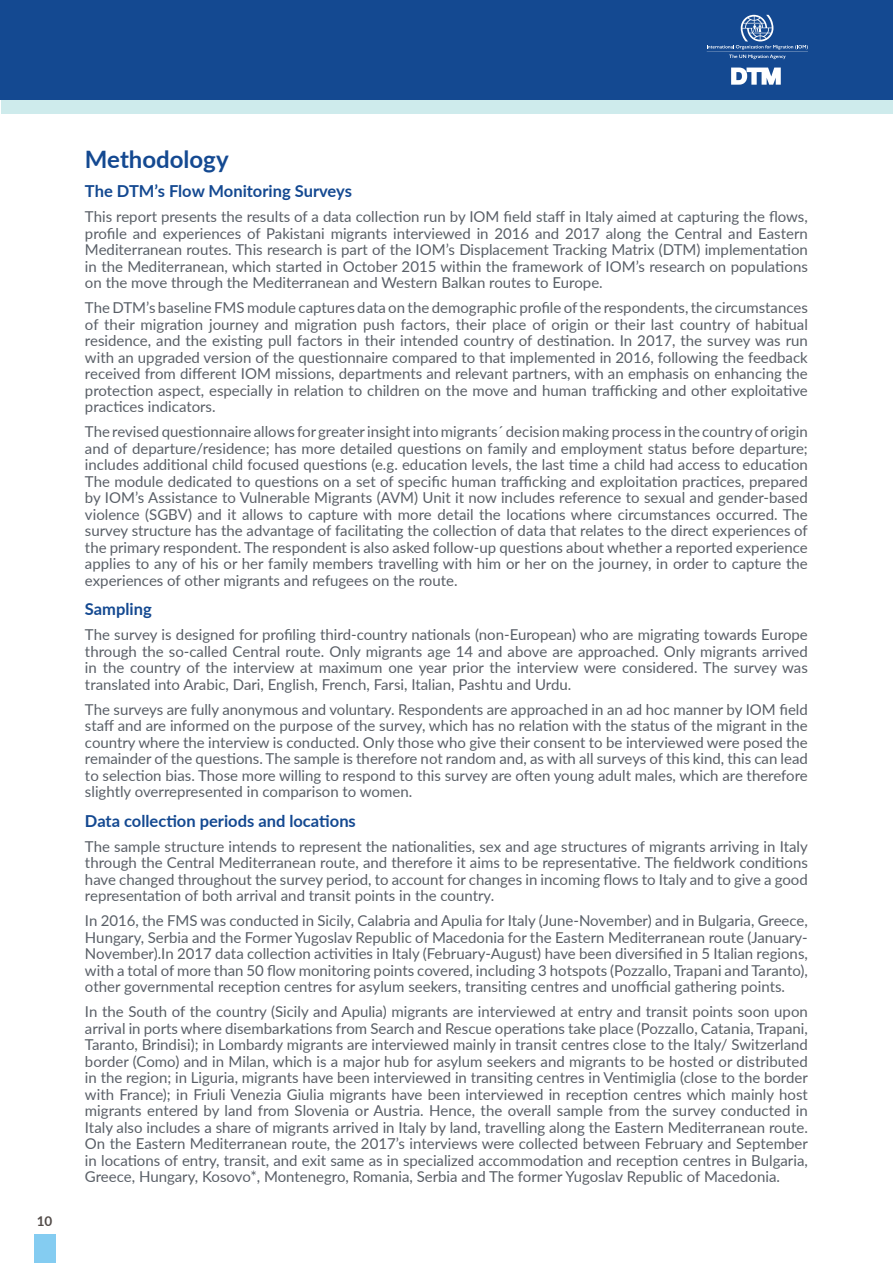
<style>
.page{position:relative;width:893px;height:1263px;background:#fff}
.page>*{position:absolute;margin:0;border:0;box-sizing:border-box;transform-origin:0 0}
.t1{font:700 24px "Lato";color:#144991}
.t2{font:700 16.5px "Lato";color:#144991}
.t3{font:15px/16.5px "Lato";color:#595f67;text-align:justify}
.t4{font:700 13.5px "Lato";color:#524b48}
</style>
<div class="page">
<div style="left:34px;top:1234px;width:21px;height:29px;background:#84ccf1"></div>
<div style="left:1px;top:41px;width:892px;height:72px;background:#ceebec"></div>
<div style="left:0;top:0;width:893px;height:100px;background:#144991"></div>
<svg style="left:707px;top:15px;width:101px;height:44px"></svg>
<svg style="left:731px;top:68px;width:50px;height:17px"></svg>
<p class="t4" style="left:37px;top:1211px;width:17px">10</p>
<h1 class="t1" style="left:85px;top:141px;width:145px">Methodology</h1>
<p class="t2" style="left:85px;top:179px;width:268px">The DTM’s Flow Monitoring Surveys</p>
<p class="t3" style="left:85px;top:208px;width:724px">This report presents the results of a data collection run by IOM field staff in Italy aimed at capturing the flows, profile and experiences of Pakistani migrants interviewed in 2016 and 2017 along the Central and Eastern Mediterranean routes. This research is part of the IOM’s Displacement Tracking Matrix (DTM) implementation in the Mediterranean, which started in October 2015 within the framework of IOM’s research on populations on the move through the Mediterranean and Western Balkan routes to Europe.</p>
<p class="t3" style="left:85px;top:299px;width:724px">The DTM’s baseline FMS module captures data on the demographic profile of the respondents, the circumstances of their migration journey and migration push factors, their place of origin or their last country of habitual residence, and the existing pull factors in their intended country of destination. In 2017, the survey was run with an upgraded version of the questionnaire compared to that implemented in 2016, following the feedback received from different IOM missions, departments and relevant partners, with an emphasis on enhancing the protection aspect, especially in relation to children on the move and human trafficking and other exploitative practices indicators.</p>
<p class="t3" style="left:85px;top:423px;width:724px">The revised questionnaire allows for greater insight into migrants´ decision making process in the country of origin and of departure/residence; has more detailed questions on family and employment status before departure; includes additional child focused questions (e.g. education levels, the last time a child had access to education The module dedicated to questions on a set of specific human trafficking and exploitation practices, prepared by IOM’s Assistance to Vulnerable Migrants (AVM) Unit it now includes reference to sexual and gender-based violence (SGBV) and it allows to capture with more detail the locations where circumstances occurred. The survey structure has the advantage of facilitating the collection of data that relates to the direct experiences of the primary respondent. The respondent is also asked follow-up questions about whether a reported experience applies to any of his or her family members travelling with him or her on the journey, in order to capture the experiences of other migrants and refugees on the route.</p>
<p class="t2" style="left:85px;top:597px;width:68px">Sampling</p>
<p class="t3" style="left:85px;top:626px;width:724px">The survey is designed for profiling third-country nationals (non-European) who are migrating towards Europe through the so-called Central route. Only migrants age 14 and above are approached. Only migrants arrived in the country of the interview at maximum one year prior the interview were considered. The survey was translated into Arabic, Dari, English, French, Farsi, Italian, Pashtu and Urdu.</p>
<p class="t3" style="left:85px;top:700px;width:724px">The surveys are fully anonymous and voluntary. Respondents are approached in an ad hoc manner by IOM field staff and are informed on the purpose of the survey, which has no relation with the status of the migrant in the country where the interview is conducted. Only those who give their consent to be interviewed were posed the remainder of the questions. The sample is therefore not random and, as with all surveys of this kind, this can lead to selection bias. Those more willing to respond to this survey are often young adult males, which are therefore slightly overrepresented in comparison to women.</p>
<p class="t2" style="left:85px;top:809px;width:272px">Data collection periods and locations</p>
<p class="t3" style="left:85px;top:837px;width:724px">The sample structure intends to represent the nationalities, sex and age structures of migrants arriving in Italy through the Central Mediterranean route, and therefore it aims to be representative. The fieldwork conditions have changed throughout the survey period, to account for changes in incoming flows to Italy and to give a good representation of both arrival and transit points in the country.</p>
<p class="t3" style="left:85px;top:912px;width:724px">In 2016, the FMS was conducted in Sicily, Calabria and Apulia for Italy (June-November) and in Bulgaria, Greece, Hungary, Serbia and the Former Yugoslav Republic of Macedonia for the Eastern Mediterranean route (January-November).In 2017 data collection activities in Italy (February-August) have been diversified in 5 Italian regions, with a total of more than 50 flow monitoring points covered, including 3 hotspots (Pozzallo, Trapani and Taranto), other governmental reception centres for asylum seekers, transiting centres and unofficial gathering points.</p>
<p class="t3" style="left:85px;top:1003px;width:724px">In the South of the country (Sicily and Apulia) migrants are interviewed at entry and transit points soon upon arrival in ports where disembarkations from Search and Rescue operations take place (Pozzallo, Catania, Trapani, Taranto, Brindisi); in Lombardy migrants are interviewed mainly in transit centres close to the Italy/ Switzerland border (Como) and in Milan, which is a major hub for asylum seekers and migrants to be hosted or distributed in the region; in Liguria, migrants have been interviewed in transiting centres in Ventimiglia (close to the border with France); in Friuli Venezia Giulia migrants have been interviewed in reception centres which mainly host migrants entered by land from Slovenia or Austria. Hence, the overall sample from the survey conducted in Italy also includes a share of migrants arrived in Italy by land, travelling along the Eastern Mediterranean route.<br>On the Eastern Mediterranean route, the 2017’s interviews were collected between February and September in locations of entry, transit, and exit same as in specialized accommodation and reception centres in Bulgaria, Greece, Hungary, Kosovo*, Montenegro, Romania, Serbia and The former Yugoslav Republic of Macedonia.</p>
</div>
